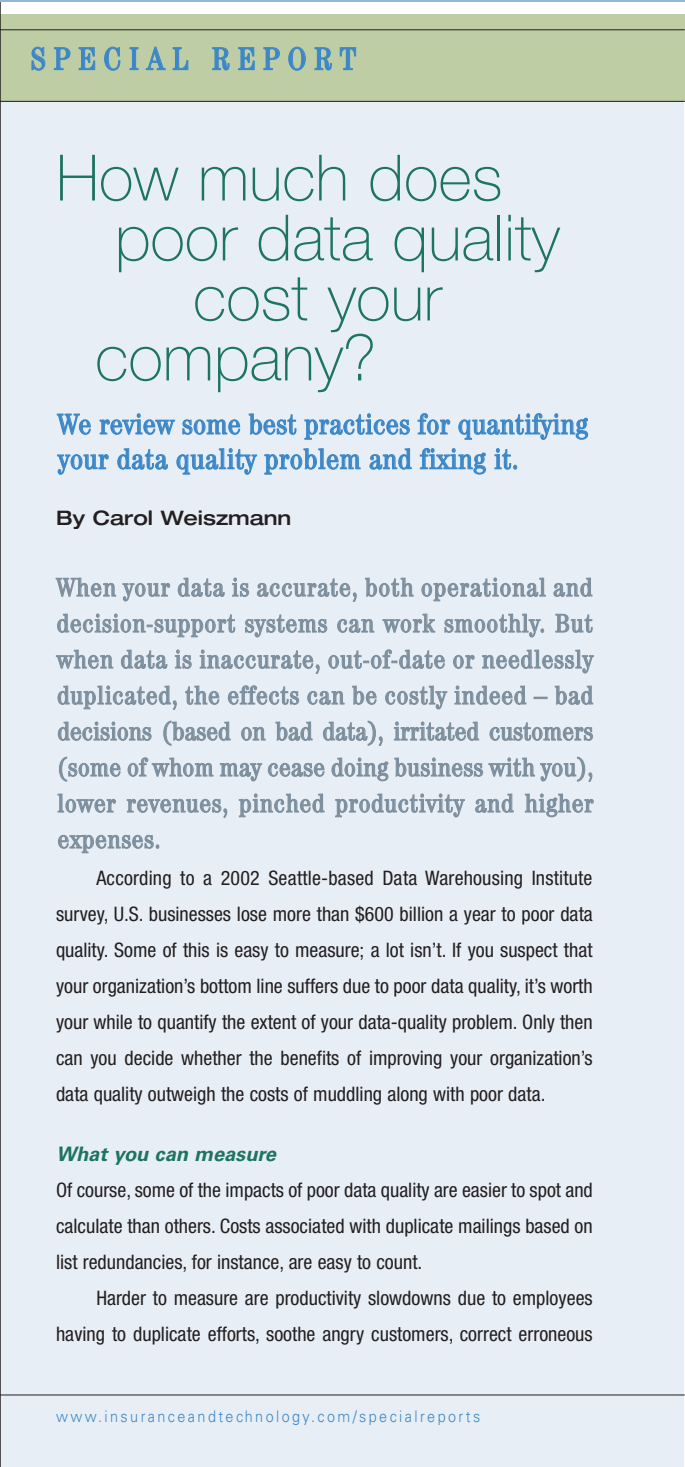
<style>
.page{position:relative;width:685px;height:1467px;background:#fff}
.page>*{position:absolute;margin:0;border:0;box-sizing:border-box;transform-origin:0 0}
.t1{font:100 64px "Helvetica Neue";color:#1e7463}
.t2{font:condensed 32px "Century";letter-spacing:.235em;color:#3b87c7}
.t3{font:condensed 29px/34.8px "Century";letter-spacing:.015em;color:#3b87c7}
.t4{font:condensed 26px/36px "Century";letter-spacing:.03em;color:#7d8f9e;text-align:justify}
.t5{font:condensed 20px/36px "Helvetica Neue";color:#231f20;text-align:justify}
.t6{font:italic 700 20px "Univers";color:#1e7463}
.t7{font:500 expanded 20px "Helvetica Neue";color:#231f20}
.t8{font:300 16px "Univers";letter-spacing:.165em;color:#3b87c7;scale:.9 1}
</style>
<div class="page">
<div style="left:0;top:102px;width:683px;height:1365px;background:#e8eef5"></div>
<div style="left:0;top:14px;width:684px;height:88px;background:#becda3"></div>
<hr style="left:0;top:29px;width:684px;height:1px;background:#231f20">
<hr style="left:0;top:101px;width:684px;height:1px;background:#231f20">
<hr style="left:0;top:1394px;width:684px;height:1px;background:#231f20">
<hr style="left:0;top:0;width:1px;height:1467px;background:#231f20">
<hr style="left:0;top:0;width:684px;height:2px;background:#96b7d4">
<h2 class="t2" style="left:31px;top:48px;width:327px">SPECIAL REPORT</h2>
<h1 class="t1" style="left:56px;top:155px;width:448px">How much does</h1>
<h1 class="t1" style="left:115px;top:215px;width:446px">poor data quality</h1>
<h1 class="t1" style="left:193px;top:275px;width:250px">cost your</h1>
<h1 class="t1" style="left:95px;top:335px;width:282px">company?</h1>
<h3 class="t3" style="left:58px;top:409px;width:531px">We review some best practices for quantifying your data quality problem and fixing it.</h3>
<p class="t7" style="left:56px;top:510px;width:237px">By Carol Weiszmann</p>
<p class="t4" style="left:56px;top:571px;width:538px">When your data is accurate, both operational and decision-support systems can work smoothly. But when data is inaccurate, out-of-date or needlessly duplicated, the effects can be costly indeed – bad decisions (based on bad data), irritated customers (some of whom may cease doing business with you), lower revenues, pinched productivity and higher expenses.</p>
<p class="t5" style="left:56px;top:861px;width:538px;text-indent:40px">According to a 2002 Seattle-based Data Warehousing Institute survey, U.S. businesses lose more than $600 billion a year to poor data quality. Some of this is easy to measure; a lot isn’t. If you suspect that your organization’s bottom line suffers due to poor data quality, it’s worth your while to quantify the extent of your data-quality problem. Only then can you decide whether the benefits of improving your organization’s data quality outweigh the costs of muddling along with poor data.</p>
<p class="t6" style="left:56px;top:1146px;width:221px">What you can measure</p>
<p class="t5" style="left:56px;top:1173px;width:538px">Of course, some of the impacts of poor data quality are easier to spot and calculate than others. Costs associated with duplicate mailings based on list redundancies, for instance, are easy to count.</p>
<p class="t5" style="left:56px;top:1281px;width:538px;text-align:right">Harder to measure are productivity slowdowns due to employees having to duplicate efforts, soothe angry customers, correct erroneous</p>
<p class="t8" style="left:56px;top:1410px;width:472px">www.insuranceandtechnology.com/specialreports</p>
</div>
